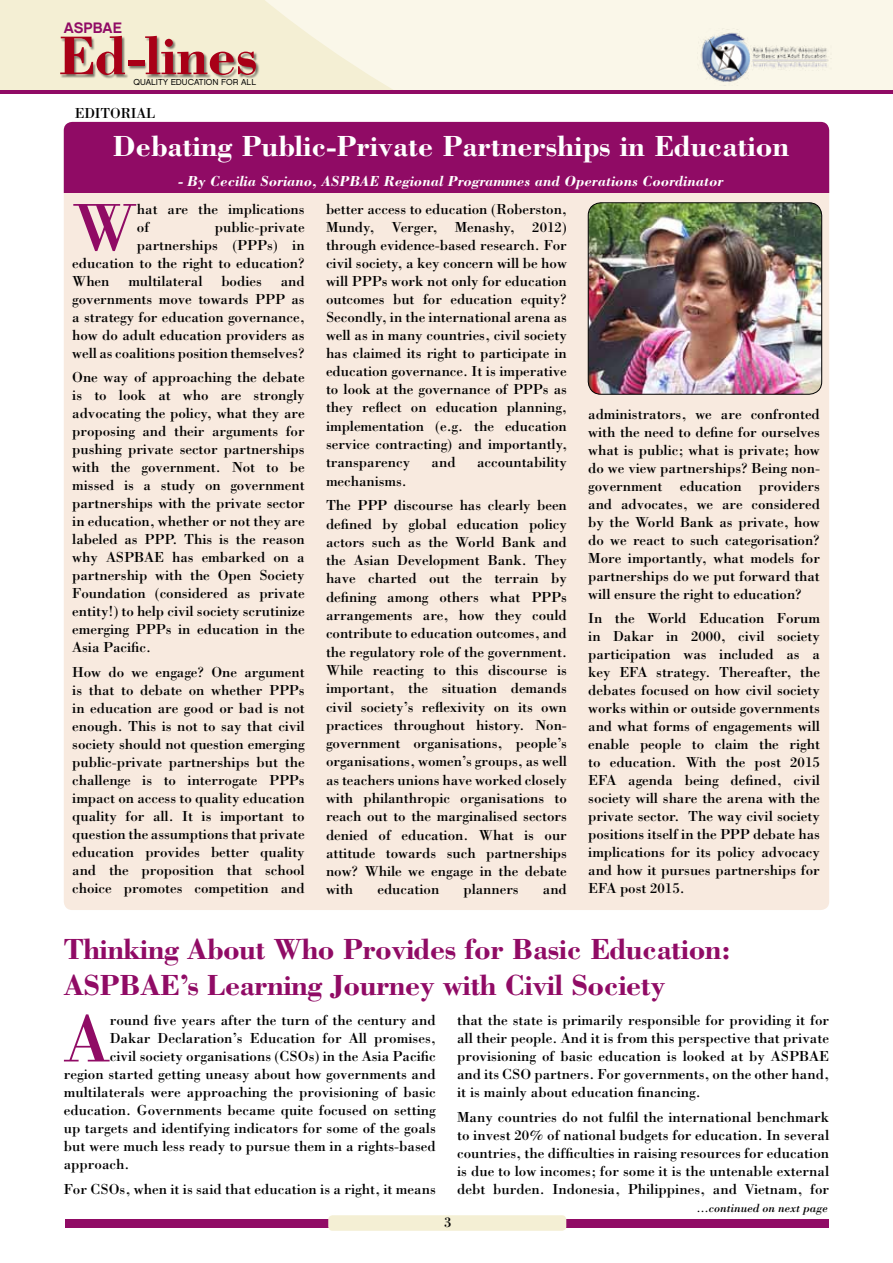
<style>
.page{position:relative;width:893px;height:1263px;background:#fff}
.page>*{position:absolute;margin:0;border:0;box-sizing:border-box;transform-origin:0 0}
.t1{font:68.85px "Bodoni";color:#900b65}
.t2{font:700 56.1px "Bodoni";color:#a90017}
.t3{font:700 30px/36px "Bodoni";letter-spacing:-.015em;color:#900b65}
.t4{font:700 30px "Bodoni";color:#fff}
.t5{font:15.15px "Chalet New York Nineteen Sixty";color:#900b65}
.t6{font:15px/18px "Bodoni";letter-spacing:-.005em;color:#000;text-align:justify}
.t7{font:italic 700 15px "Bodoni";color:#fff}
.t8{font:italic 12px "Bodoni";color:#000}
.t9{font:8.7px "Chalet London Nineteen Sixty";color:#000}
</style>
<div class="page">
<svg style="left:0;top:89px;width:893px;height:5px;background:#a4397d"></svg>
<div style="left:64px;top:122px;width:765px;height:788px;background:#f8eadf;border-radius:9px"></div>
<div style="left:64px;top:122px;width:765px;height:71px;background:#900b65"></div>
<svg style="left:0;top:0;width:893px;height:89px;background:#f8f4e2"></svg>
<div style="left:65px;top:1219px;width:764px;height:8px;background:#900b65"></div>
<div style="left:328px;top:1215px;width:238px;height:16px;background:#f4efd4;border-radius:4px"></div>
<img style="left:697px;top:28px;width:134px;height:58px">
<div style="left:61px;top:36px;width:199px;height:42px;background:#000;opacity:.5"></div>
<img style="left:588px;top:203px;width:234px;height:191px">
<div style="left:588px;top:202px;width:234px;height:193px;border:1px solid #000;border-radius:13px"></div>
<p class="t5" style="left:64px;top:18px;width:50px">ASPBAE</p>
<h2 class="t2" style="left:58px;top:21px;width:201px">Ed-lines</h2>
<p class="t9" style="left:133px;top:77px;width:124px">QUALITY EDUCATION FOR ALL</p>
<p class="t6" style="left:75px;top:104px;width:82px">EDITORIAL</p>
<h3 class="t4" style="left:112px;top:127px;width:678px">Debating Public-Private Partnerships in Education</h3>
<p class="t7" style="left:178px;top:171px;width:547px">- By Cecilia Soriano, ASPBAE Regional Programmes and Operations Coordinator</p>
<h1 class="t1" style="left:72px;top:185px;width:67px">W</h1>
<p class="t6" style="left:137px;top:200px;width:169px">hat are the implications of</p>
<p class="t6" style="left:215px;top:218px;width:91px">public-private</p>
<p class="t6" style="left:137px;top:236px;width:169px">partnerships (PPPs) in</p>
<p class="t6" style="left:72px;top:254px;width:234px">education to the right to education?</p>
<p class="t6" style="left:72px;top:272px;width:39px">When</p>
<p class="t6" style="left:128px;top:272px;width:76px">multilateral</p>
<p class="t6" style="left:221px;top:272px;width:42px">bodies</p>
<p class="t6" style="left:72px;top:272px;width:234px;text-indent:208px">and governments move towards PPP as a strategy for education governance, how do adult education providers as well as coalitions position themselves?</p>
<p class="t6" style="left:72px;top:368px;width:234px">One way of approaching the debate is to look at who are strongly advocating the policy, what they are proposing and their arguments for pushing private sector partnerships with the government. Not to be missed is a study on government partnerships with the private sector in education, whether or not they are labeled as PPP. This is the reason why ASPBAE has embarked on a partnership with the Open Society Foundation (considered as private entity!) to help civil society scrutinize emerging PPPs in education in the Asia Pacific.</p>
<p class="t6" style="left:72px;top:663px;width:234px">How do we engage? One argument is that to debate on whether PPPs in education are good or bad is not enough. This is not to say that civil society should not question emerging public-private partnerships but the challenge is to interrogate PPPs impact on access to quality education quality for all. It is important to question the assumptions that private education provides better quality and the proposition that school choice promotes competition and</p>
<p class="t6" style="left:326px;top:200px;width:242px">better access to education (Roberston, Mundy, Verger, Menashy, 2012) through evidence-based research. For civil society, a key concern will be how will PPPs work not only for education outcomes but for education equity?<br>Secondly, in the international arena as well as in many countries, civil society has claimed its right to participate in education governance. It is imperative to look at the governance of PPPs as they reflect on education planning, implementation (e.g. the education service contracting) and importantly, transparency</p>
<p class="t6" style="left:432px;top:453px;width:26px">and</p>
<p class="t6" style="left:477px;top:453px;width:91px">accountability</p>
<p class="t6" style="left:326px;top:468px;width:242px;line-height:24.8px">mechanisms.<br>The PPP discourse has clearly been</p>
<p class="t6" style="left:326px;top:514px;width:242px">defined by global education policy actors such as the World Bank and the Asian Development Bank. They have charted out the terrain by defining among others what PPPs arrangements are, how they could contribute to education outcomes, and the regulatory role of the government.<br>While reacting to this discourse is important, the situation demands civil society’s reflexivity on its own practices throughout history. Non&shy;government organisations, people’s organisations, women’s groups, as well as teachers unions have worked closely with philanthropic organisations to reach out to the marginalised sectors denied of education. What is our attitude towards such partnerships now? While we engage in the debate with</p>
<p class="t6" style="left:377px;top:879px;width:63px">education</p>
<p class="t6" style="left:463px;top:879px;width:57px">planners</p>
<p class="t6" style="left:543px;top:879px;width:26px">and</p>
<p class="t6" style="left:588px;top:404px;width:233px">administrators, we are confronted with the need to define for ourselves what is public; what is private; how do we view partnerships? Being non&shy;government education providers and advocates, we are considered by the World Bank as private, how do we react to such categorisation?<br>More importantly, what models for partnerships do we put forward that will ensure the right to education?</p>
<p class="t6" style="left:588px;top:609px;width:233px">In the World Education Forum in Dakar in 2000, civil society participation was included as a key EFA strategy. Thereafter, the debates focused on how civil society works within or outside governments and what forms of engagements will enable people to claim the right to education. With the post 2015<br>EFA agenda being defined, civil society will share the arena with the private sector. The way civil society positions itself in the PPP debate has implications for its policy advocacy and how it pursues partnerships for EFA post 2015.</p>
<h3 class="t3" style="left:64px;top:931px;width:669px">Thinking About Who Provides for Basic Education:<br>ASPBAE’s Learning Journey with Civil Society</h3>
<h1 class="t1" style="left:64px;top:997px;width:47px">A</h1>
<p class="t6" style="left:110px;top:1011px;width:328px">round five years after the turn of the century and</p>
<p class="t6" style="left:457px;top:1011px;width:374px">that the state is primarily responsible for providing it for all their people. And it is from this perspective that private provisioning of basic education is looked at by ASPBAE and its CSO partners. For governments, on the other hand, it is mainly about education financing.</p>
<p class="t6" style="left:457px;top:1108px;width:374px">Many countries do not fulfil the international benchmark to invest 20% of national budgets for education. In several countries, the difficulties in raising resources for education is due to low incomes; for some it is the untenable external debt burden. Indonesia, Philippines, and Vietnam, for</p>
<p class="t8" style="left:697px;top:1201px;width:133px">...continued on next page</p>
<p class="t6" style="left:110px;top:1029px;width:328px">Dakar Declaration’s Education for All promises,</p>
<p class="t6" style="left:110px;top:1047px;width:328px">civil society organisations (CSOs) in the Asia Pacific</p>
<p class="t6" style="left:64px;top:1065px;width:374px">region started getting uneasy about how governments and</p>
<p class="t6" style="left:64px;top:1083px;width:374px">multilaterals were approaching the provisioning of basic</p>
<p class="t6" style="left:64px;top:1101px;width:374px">education. Governments became quite focused on setting</p>
<p class="t6" style="left:64px;top:1119px;width:374px">up targets and identifying indicators for some of the goals</p>
<p class="t6" style="left:64px;top:1137px;width:374px">but were much less ready to pursue them in a rights-based</p>
<p class="t6" style="left:64px;top:1155px;width:67px">approach.</p>
<p class="t6" style="left:64px;top:1180px;width:374px">For CSOs, when it is said that education is a right, it means</p>
<p class="t6" style="left:444px;top:1213px;width:9px">3</p>
</div>
